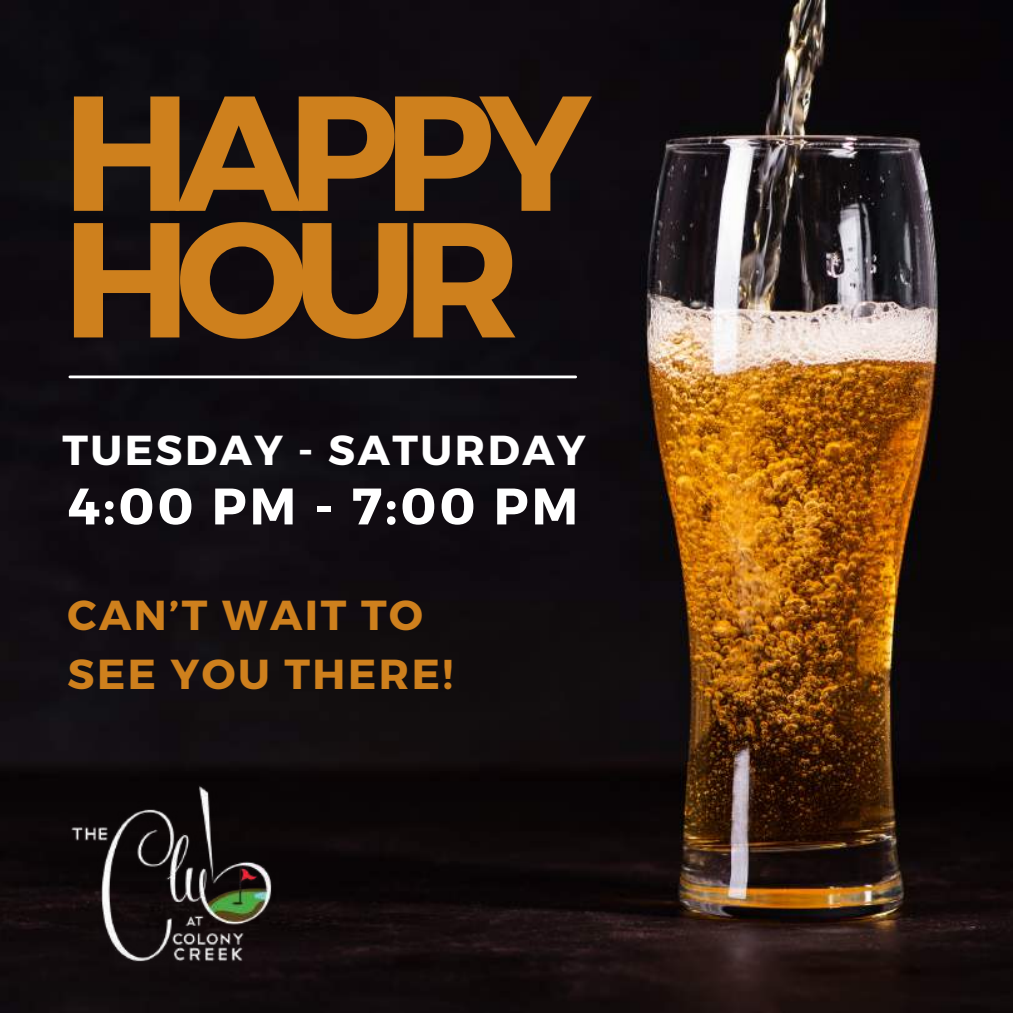
<style>
.page{position:relative;width:1013px;height:1013px;background:#fff}
.page>*{position:absolute;margin:0;border:0;box-sizing:border-box;transform-origin:0 0}
.t1{font:700 163.25px/126.5px "Montserrat";letter-spacing:-.09em;color:#ce801d}
.t2{font:700 51.25px "Montserrat";letter-spacing:.06em;color:#fff}
.t3{font:700 41.88px/59px "Montserrat";letter-spacing:.06em;color:#ce801d}
.t4{font:700 41.88px "Montserrat";letter-spacing:.06em;color:#fff}
</style>
<div class="page">
<img style="left:0;top:0;width:1012px;height:1012px">
<hr style="left:70px;top:375px;width:505px;height:3px;background:#fff">
<img style="left:68px;top:781px;width:208px;height:184px">
<h1 class="t1" style="left:62px;top:81px;width:530px">HAPPY<br>HOUR</h1>
<p class="t4" style="left:62px;top:422px;width:524px">TUESDAY - SATURDAY</p>
<p class="t2" style="left:68px;top:473px;width:512px">4:00 PM - 7:00 PM</p>
<p class="t3" style="left:68px;top:583px;width:387px">CAN’T WAIT TO<br>SEE YOU THERE!</p>
</div>
